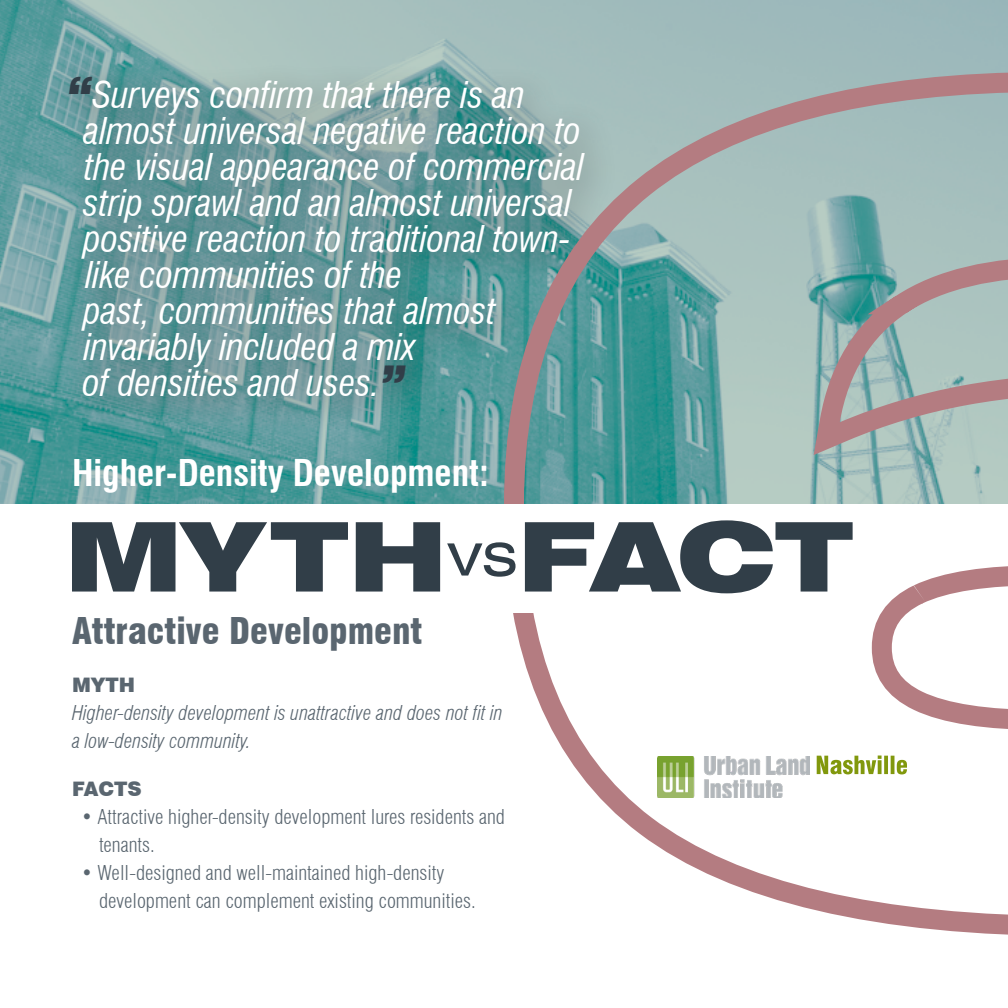
<style>
.page{position:relative;width:1008px;height:1008px;background:#fff}
.page>*{position:absolute;margin:0;border:0;box-sizing:border-box;transform-origin:0 0}
.t1{font:italic condensed 36px/36px "Swiss 721 BT";letter-spacing:-.005em;color:#fff}
.t2{font:700 condensed 36px "Swiss 721 BT";color:#fff}
.t3{font:900 condensed 36px "Swiss 721 BT";color:#5a6670}
.t4{font:300 condensed 20px/28px "Swiss 721 BT";color:#5a6670}
.t5{font:italic 300 condensed 20px/28px "Swiss 721 BT";color:#5a6670}
.t6{font:900 20px "Swiss 721 BT";color:#5a6670}
.s1{font-weight:900;font-stretch:normal;font-size:48px;color:#313e48}
</style>
<div class="page">
<img style="left:0;top:0;width:1008px;height:504px">
<div style="left:47px;top:55px;width:573px;height:378px;background:#231f20;opacity:.5"></div>
<svg style="left:494px;top:62px;width:514px;height:873px"></svg>
<div style="left:72px;top:504px;width:752px;height:109px;background:#fff"></div>
<svg style="left:72px;top:520px;width:781px;height:73px;fill:#313e48"></svg>
<p class="t1" style="left:83px;top:77px;width:503px;text-indent:-17px"><span class="s1">“</span>Surveys confirm that there is an almost universal negative reaction to the visual appearance of commercial strip sprawl and an almost universal positive reaction to traditional town&shy;like communities of the</p>
<p class="t1" style="left:84px;top:293px;width:414px">past, communities that almost invariably included a mix</p>
<p class="t1" style="left:83px;top:365px;width:325px">of densities and uses.<span class="s1">”</span></p>
<p class="t2" style="left:72px;top:451px;width:418px">Higher-Density Development:</p>
<p class="t3" style="left:72px;top:609px;width:352px">Attractive Development</p>
<p class="t6" style="left:72px;top:673px;width:65px">MYTH</p>
<p class="t5" style="left:72px;top:699px;width:432px">Higher-density development is unattractive and does not fit in a low-density community.</p>
<p class="t6" style="left:72px;top:777px;width:71px">FACTS</p>
<p class="t4" style="left:99px;top:803px;width:407px;text-indent:-18px">• Attractive higher-density development lures residents and tenants.</p>
<p class="t4" style="left:99px;top:859px;width:378px;text-indent:-18px">• Well-designed and well-maintained high-density development can complement existing communities.</p>
</div>
